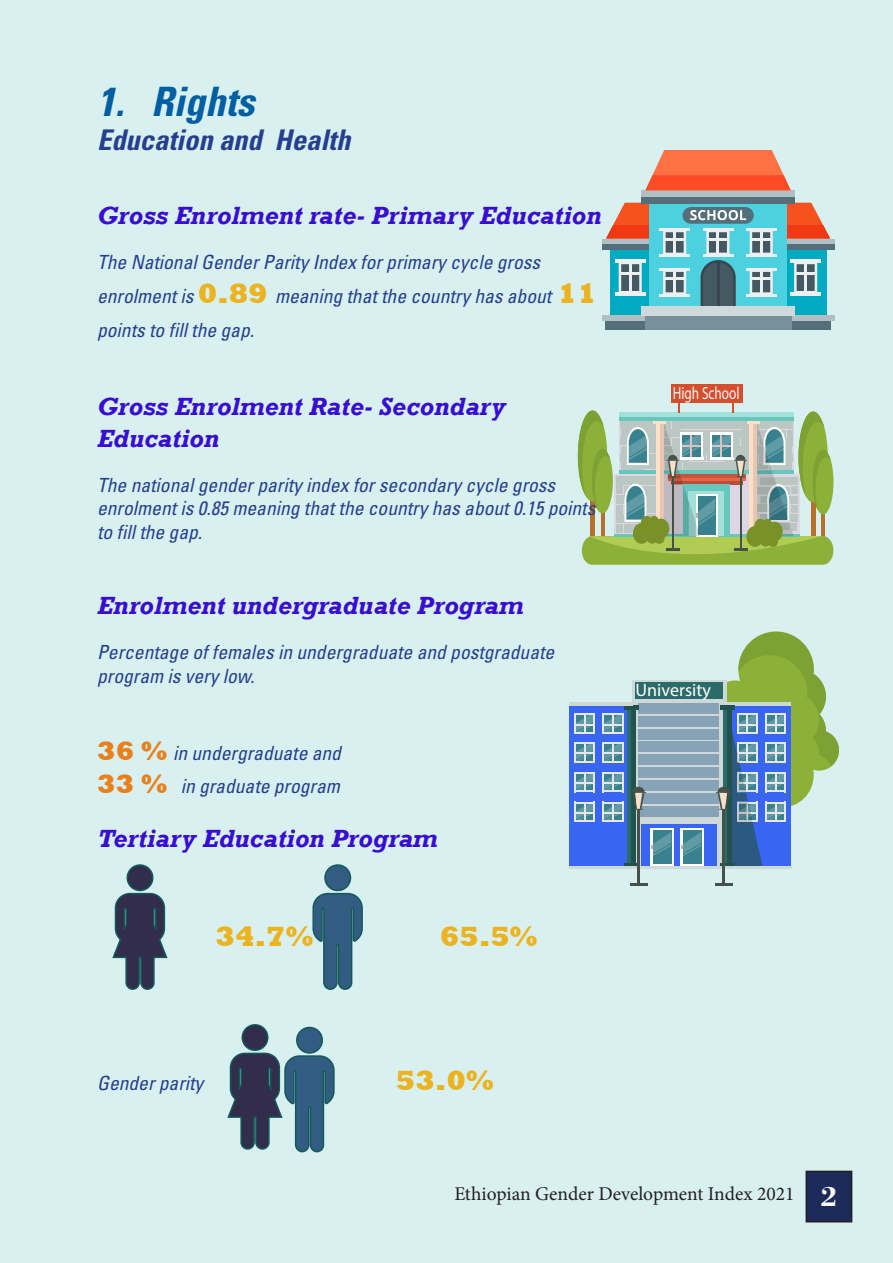
<style>
.page{position:relative;width:893px;height:1263px;background:#d9f0f0}
.page>*{position:absolute;margin:0;border:0;box-sizing:border-box;transform-origin:0 0}
.t1{font:italic 700 condensed 40.5px "Univers";color:#005fa3}
.t2{font:italic 700 condensed 28.5px "Univers";color:#253f8e}
.t3{font:800 28.5px "Rockwell";color:#ebb31f}
.t4{font:700 28.5px "Bodoni BT";color:#fffefa}
.t5{font:italic 700 25.5px/32.4px "Rockwell";color:#380dd1}
.t6{font:italic condensed 19.5px/23.4px "Univers";color:#253f8e}
.t7{font:19.5px "Minion Pro";color:#231f20}
.t8{font:18px "Myriad Pro";color:#fff}
.t9{font:17.7px "Myriad Pro";color:#faf5f5;scale:.75 1}
.s1{font-family:"Rockwell";font-weight:800;font-style:normal;font-stretch:normal;font-size:28.5px;color:#ebb31f}
.s2{font-family:"Rockwell";font-weight:800;font-style:normal;font-stretch:normal;font-size:27px;color:#e8811d}
</style>
<div class="page">
<div style="left:605px;top:316px;width:226px;height:14px;background:#546e7a"></div>
<div style="left:602px;top:315px;width:232px;height:6px;background:#b0bfc4"></div>
<div style="left:602px;top:239px;width:232px;height:5px;background:#b0bfc4"></div>
<div style="left:602px;top:244px;width:232px;height:6px;background:#546e7a"></div>
<div style="left:641px;top:190px;width:154px;height:7px;background:#b0bfc4"></div>
<div style="left:641px;top:197px;width:154px;height:7px;background:#546e7a"></div>
<svg style="left:645px;top:150px;width:146px;height:40px;background:#f9734f"></svg>
<div style="left:645px;top:307px;width:146px;height:23px;background:#788f9c"></div>
<div style="left:641px;top:306px;width:154px;height:9px;background:#cfd9db"></div>
<svg style="left:606px;top:203px;width:224px;height:108px;background:#77acb2"></svg>
<div style="left:671px;top:385px;width:71px;height:18px;background:#d44f2e"></div>
<svg style="left:578px;top:403px;width:255px;height:174px;background:#a8c19c"></svg>
<div style="left:806px;top:1171px;width:46px;height:51px;background:#1d2b5a"></div>
<div style="left:806px;top:1171px;width:46px;height:51px;border:2px solid #231f20"></div>
<div style="left:127px;top:865px;width:26px;height:25px;background:#312d4a;border-radius:50%"></div>
<div style="left:127px;top:864px;width:26px;height:27px;border:2px solid #115a5a;border-radius:50%"></div>
<svg style="left:111px;top:892px;width:57px;height:99px;background:#5e6b7c"></svg>
<svg style="left:312px;top:892px;width:52px;height:99px;background:#5e879c"></svg>
<div style="left:325px;top:865px;width:25px;height:25px;background:#335c82;border-radius:50%"></div>
<div style="left:324px;top:864px;width:27px;height:27px;border:2px solid #115a5a;border-radius:50%"></div>
<div style="left:297px;top:1027px;width:25px;height:26px;background:#335c82;border-radius:50%"></div>
<div style="left:296px;top:1027px;width:27px;height:27px;border:2px solid #115a5a;border-radius:50%"></div>
<div style="left:242px;top:1025px;width:26px;height:25px;background:#312d4a;border-radius:50%"></div>
<div style="left:242px;top:1024px;width:26px;height:27px;border:2px solid #115a5a;border-radius:50%"></div>
<svg style="left:226px;top:1052px;width:109px;height:101px;background:#617a8d"></svg>
<div style="left:569px;top:706px;width:64px;height:162px;background:#3866f2"></div>
<svg style="left:632px;top:680px;width:49px;height:185px;background:#b4c6c6"></svg>
<div style="left:639px;top:703px;width:80px;height:10px;background:#87a3b5"></div>
<div style="left:639px;top:716px;width:80px;height:10px;background:#87a3b5"></div>
<div style="left:639px;top:729px;width:80px;height:10px;background:#87a3b5"></div>
<div style="left:639px;top:742px;width:80px;height:10px;background:#87a3b5"></div>
<div style="left:639px;top:755px;width:80px;height:10px;background:#87a3b5"></div>
<div style="left:639px;top:767px;width:80px;height:11px;background:#87a3b5"></div>
<div style="left:639px;top:780px;width:80px;height:11px;background:#87a3b5"></div>
<div style="left:639px;top:793px;width:80px;height:11px;background:#87a3b5"></div>
<div style="left:639px;top:806px;width:80px;height:11px;background:#87a3b5"></div>
<svg style="left:576px;top:713px;width:17px;height:21px"></svg>
<hr style="left:574px;top:713px;width:2px;height:21px;background:#e6e6eb">
<hr style="left:593px;top:713px;width:2px;height:21px;background:#e6e6eb">
<svg style="left:603px;top:713px;width:20px;height:21px"></svg>
<svg style="left:576px;top:742px;width:17px;height:20px"></svg>
<hr style="left:574px;top:742px;width:2px;height:20px;background:#e6e6eb">
<hr style="left:593px;top:742px;width:2px;height:20px;background:#e6e6eb">
<svg style="left:603px;top:742px;width:20px;height:20px"></svg>
<svg style="left:576px;top:772px;width:17px;height:20px"></svg>
<hr style="left:574px;top:772px;width:2px;height:20px;background:#e6e6eb">
<hr style="left:593px;top:772px;width:2px;height:20px;background:#e6e6eb">
<svg style="left:603px;top:772px;width:20px;height:20px"></svg>
<svg style="left:576px;top:802px;width:17px;height:20px"></svg>
<hr style="left:574px;top:802px;width:2px;height:20px;background:#e6e6eb">
<hr style="left:593px;top:802px;width:2px;height:20px;background:#e6e6eb">
<svg style="left:603px;top:802px;width:20px;height:20px"></svg>
<div style="left:636px;top:682px;width:87px;height:17px;background:#2b6b69"></div>
<hr style="left:624px;top:706px;width:14px;height:4px;background:#21524d">
<div style="left:627px;top:710px;width:8px;height:158px;background:#2b6b69"></div>
<hr style="left:631px;top:710px;width:4px;height:158px;background:#21524d">
<div style="left:624px;top:863px;width:14px;height:5px;background:#21524d"></div>
<div style="left:641px;top:824px;width:76px;height:43px;background:#3866f2"></div>
<hr style="left:569px;top:865px;width:223px;height:3px;background:#ccd9d6">
<svg style="left:630px;top:883px;width:18px;height:2px"></svg>
<svg style="left:630px;top:787px;width:16px;height:23px"></svg>
<hr style="left:637px;top:809px;width:3px;height:75px;background:#45524a">
<svg style="left:651px;top:828px;width:23px;height:37px"></svg>
<div style="left:653px;top:830px;width:18px;height:34px;background:#38828f"></div>
<svg style="left:651px;top:832px;width:20px;height:24px"></svg>
<hr style="left:569px;top:702px;width:63px;height:4px;background:#ccd9d6">
<svg style="left:716px;top:883px;width:17px;height:2px"></svg>
<svg style="left:681px;top:631px;width:158px;height:238px;background:#8eafab"></svg>
<hr style="left:723px;top:809px;width:2px;height:75px;background:#45524a">
<p class="t1" style="left:97px;top:76px;width:159px">1. Rights</p>
<p class="t2" style="left:97px;top:122px;width:255px">Education and Health</p>
<p class="t5" style="left:97px;top:200px;width:506px">Gross Enrolment rate- Primary Education</p>
<p class="t6" style="left:97px;top:244px;width:501px;line-height:34.2px">The National Gender Parity Index for primary cycle gross enrolment is <span class="s1">0.89</span> meaning that the country has about <span class="s1">11 </span>points to fill the gap.</p>
<p class="t5" style="left:97px;top:390px;width:410px">Gross Enrolment Rate- Secondary<br>Education</p>
<p class="t6" style="left:97px;top:473px;width:500px">The national gender parity index for secondary cycle gross enrolment is 0.85 meaning that the country has about 0.15 points to fill the gap.</p>
<p class="t5" style="left:97px;top:590px;width:428px">Enrolment undergraduate Program</p>
<p class="t6" style="left:97px;top:640px;width:459px">Percentage of females in undergraduate and postgraduate program is very low.</p>
<p class="t6" style="left:97px;top:741px;width:245px"><span class="s2">36 %</span> in undergraduate and</p>
<p class="t6" style="left:97px;top:774px;width:244px"><span class="s2">33 %</span> in graduate program</p>
<p class="t5" style="left:97px;top:822px;width:342px">Tertiary Education Program</p>
<p class="t3" style="left:216px;top:919px;width:99px">34.7%</p>
<p class="t3" style="left:440px;top:919px;width:99px">65.5%</p>
<p class="t9" style="left:673px;top:382px;width:90px">High School</p>
<p class="t8" style="left:636px;top:679px;width:77px">University</p>
<p class="t6" style="left:97px;top:1071px;width:108px">Gender parity</p>
<p class="t3" style="left:396px;top:1063px;width:99px">53.0%</p>
<p class="t7" style="left:454px;top:1180px;width:342px">Ethiopian Gender Development Index 2021</p>
<p class="t4" style="left:820px;top:1179px;width:19px">2</p>
</div>
